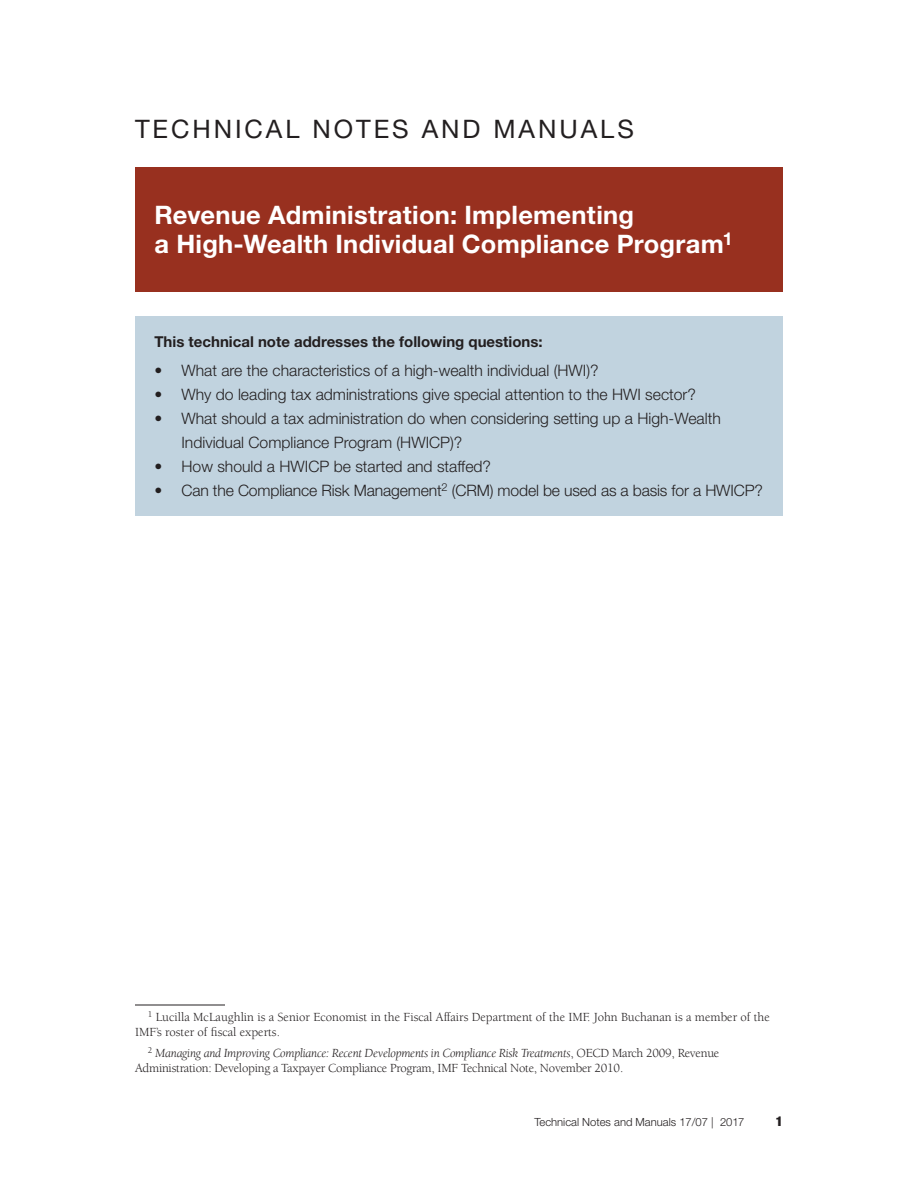
<style>
.page{position:relative;width:918px;height:1188px;background:#fff}
.page>*{position:absolute;margin:0;border:0;box-sizing:border-box;transform-origin:0 0}
.t1{font:700 25.5px/28.5px "Helvetica Neue LT Std";letter-spacing:.01em;color:#fff}
.t2{font:25.5px "Helvetica Neue LT Std";letter-spacing:.115em;color:#231f20}
.t3{font:300 15.75px/24px "Helvetica Neue LT Std";color:#231f20}
.t4{font:700 15px "Helvetica Neue LT Std";color:#231f20}
.t5{font:900 condensed 13.5px "Helvetica Neue LT Std";color:#231f20}
.t6{font:12.75px/15.8px "Berkeley Std";letter-spacing:-.02em;color:#231f20}
.t7{font:12.75px/15.8px "Berkeley Std";color:#231f20}
.t8{font:300 11.25px "Helvetica Neue LT Std";color:#231f20}
.s1{font-style:italic}
</style>
<div class="page">
<div style="left:135px;top:167px;width:648px;height:125px;background:#98301f"></div>
<div style="left:135px;top:316px;width:648px;height:200px;background:#c1d3df"></div>
<hr style="left:135px;top:1005px;width:90px;height:1px;background:#231f20">
<h1 class="t2" style="left:135px;top:114px;width:500px">TECHNICAL NOTES AND MANUALS</h1>
<h1 class="t1" style="left:154px;top:200px;width:580px">Revenue Administration: Implementing<br>a High-Wealth Individual Compliance Program<sup>1</sup></h1>
<p class="t4" style="left:154px;top:332px;width:390px">This technical note addresses the following questions:</p>
<p class="t3" style="left:154px;top:358px;width:446px">• What are the characteristics of a high-wealth individual (HWI)?</p>
<p class="t3" style="left:154px;top:382px;width:543px">• Why do leading tax administrations give special attention to the HWI sector?</p>
<p class="t3" style="left:181px;top:406px;width:541px;text-indent:-27px">• What should a tax administration do when considering setting up a High-Wealth<br>Individual Compliance Program (HWICP)?</p>
<p class="t3" style="left:154px;top:454px;width:338px">• How should a HWICP be started and staffed?</p>
<p class="t3" style="left:154px;top:478px;width:610px">• Can the Compliance Risk Management<sup>2</sup> (CRM) model be used as a basis for a HWICP?</p>
<p class="t7" style="left:135px;top:1009px;width:636px;text-indent:13px"><sup>1</sup> Lucilla McLaughlin is a Senior Economist in the Fiscal Affairs Department of the IMF. John Buchanan is a member of the<br>IMF’s roster of fiscal experts.</p>
<p class="t6" style="left:135px;top:1045px;width:586px;text-indent:13px"><sup>2</sup> <span class="s1">Managing and Improving Compliance: Recent Developments in Compliance Risk Treatments</span>, OECD March 2009, Revenue<br>Administration: Developing a Taxpayer Compliance Program, IMF Technical Note, November 2010.</p>
<p class="t8" style="left:535px;top:1115px;width:211px">Technical Notes and Manuals 17/07 | 2017</p>
<p class="t5" style="left:776px;top:1113px;width:9px">1</p>
</div>
